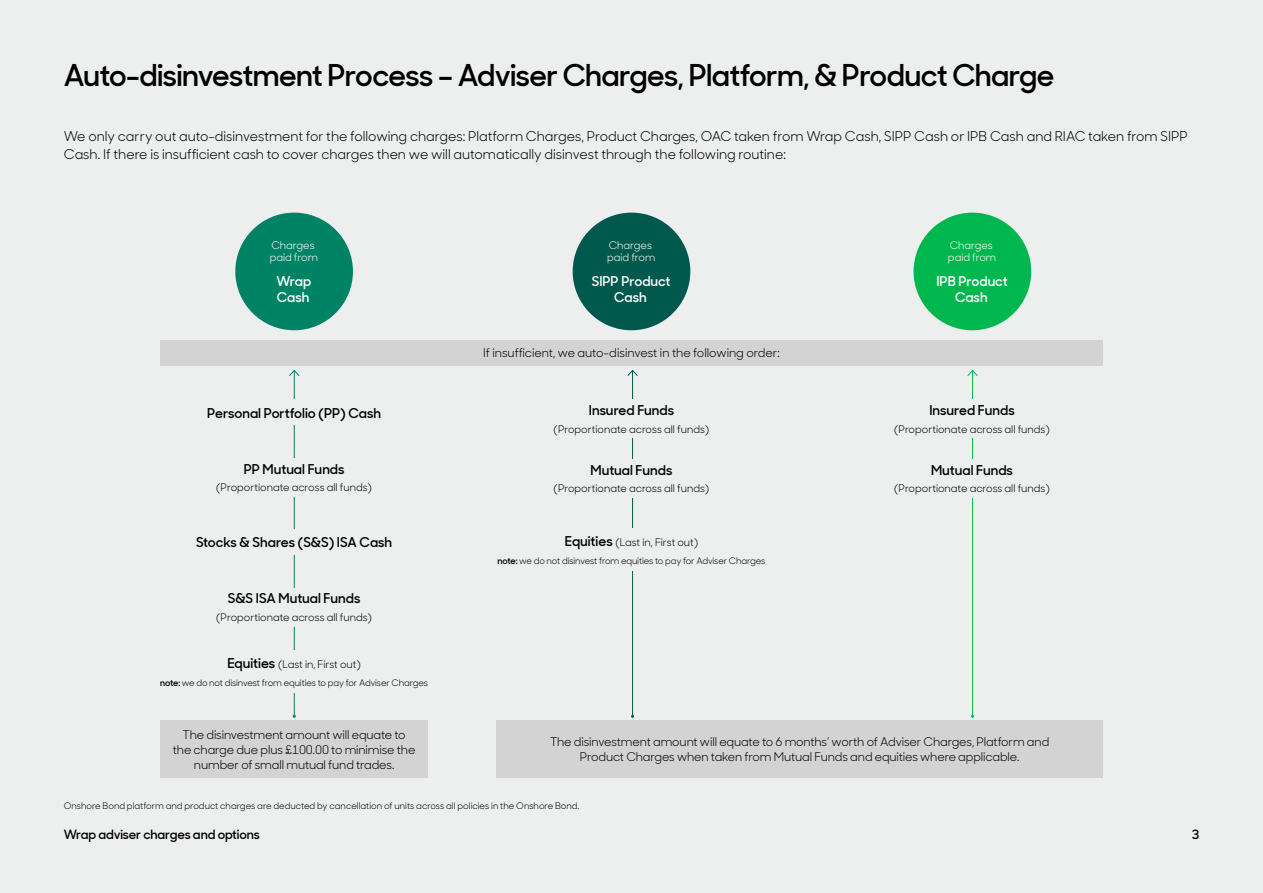
<style>
.page{position:relative;width:1263px;height:893px;background:#edeeee}
.page>*{position:absolute;margin:0;border:0;box-sizing:border-box;transform-origin:0 0}
.t1{font:600 30px "Sharp Sans Display No 1";letter-spacing:-.02em;color:#000}
.t2{font:13.5px/18px "Sharp Sans Display No 1";color:#000}
.t3{font:600 13.5px "Sharp Sans Display No 1";color:#000}
.t4{font:600 13.5px/16.5px "Sharp Sans Display No 1";color:#fff;text-align:center}
.t5{font:600 12.75px "Sharp Sans Display No 1";letter-spacing:-.01em;color:#000}
.t6{font:12px/15px "Sharp Sans Display No 1";letter-spacing:-.01em;color:#000;text-align:center}
.t7{font:10.5px "Sharp Sans Display No 1";color:#000}
.t8{font:10.5px/12px "Sharp Sans Display No 1";color:#fff}
.t9{font:9px "Sharp Sans Display No 1";letter-spacing:-.01em;color:#000}
.s1{font-weight:600;font-size:13.5px}
.s2{font-weight:600}
</style>
<div class="page">
<hr style="left:294px;top:370px;width:1px;height:346px;background:#008264">
<svg style="left:289px;top:369px;width:11px;height:8px"></svg>
<hr style="left:632px;top:370px;width:1px;height:346px;background:#00594c">
<svg style="left:627px;top:369px;width:11px;height:8px"></svg>
<hr style="left:972px;top:370px;width:1px;height:346px;background:#00b74f">
<svg style="left:967px;top:369px;width:11px;height:8px"></svg>
<div style="left:160px;top:400px;width:268px;height:25px;background:#edeeee"></div>
<div style="left:838px;top:400px;width:268px;height:38px;background:#edeeee"></div>
<div style="left:497px;top:400px;width:268px;height:38px;background:#edeeee"></div>
<div style="left:160px;top:458px;width:268px;height:38px;background:#edeeee"></div>
<div style="left:838px;top:459px;width:268px;height:38px;background:#edeeee"></div>
<div style="left:497px;top:459px;width:268px;height:38px;background:#edeeee"></div>
<div style="left:160px;top:529px;width:268px;height:26px;background:#edeeee"></div>
<div style="left:497px;top:529px;width:268px;height:42px;background:#edeeee"></div>
<div style="left:160px;top:588px;width:268px;height:38px;background:#edeeee"></div>
<div style="left:160px;top:651px;width:268px;height:42px;background:#edeeee"></div>
<div style="left:160px;top:721px;width:268px;height:57px;background:#d3d3d4"></div>
<div style="left:496px;top:721px;width:607px;height:57px;background:#d3d3d4"></div>
<div style="left:235px;top:213px;width:118px;height:117px;background:#008264;border-radius:50%"></div>
<div style="left:913px;top:213px;width:118px;height:117px;background:#00b74f;border-radius:50%"></div>
<div style="left:573px;top:213px;width:117px;height:117px;background:#00594c;border-radius:50%"></div>
<div style="left:160px;top:340px;width:943px;height:26px;background:#d3d3d4"></div>
<h1 class="t1" style="left:64px;top:52px;width:992px">Auto-disinvestment Process – Adviser Charges, Platform, &amp; Product Charge</h1>
<p class="t2" style="left:64px;top:126px;width:1125px">We only carry out auto-disinvestment for the following charges: Platform Charges, Product Charges, OAC taken from Wrap Cash, SIPP Cash or IPB Cash and RIAC taken from SIPP<br>Cash. If there is insufficient cash to cover charges then we will automatically disinvest through the following routine:</p>
<p class="t8" style="left:270px;top:238px;width:50px">Charges paid from</p>
<p class="t4" style="left:276px;top:272px;width:36px;text-align:left">Wrap<br>Cash</p>
<p class="t8" style="left:607px;top:238px;width:50px">Charges paid from</p>
<p class="t4" style="left:592px;top:272px;width:80px">SIPP Product<br>Cash</p>
<p class="t6" style="left:483px;top:345px;width:298px">If insufficient, we auto-disinvest in the following order:</p>
<p class="t8" style="left:948px;top:238px;width:50px">Charges paid from</p>
<p class="t4" style="left:936px;top:272px;width:73px">IPB Product<br>Cash</p>
<p class="t3" style="left:207px;top:402px;width:175px">Personal Portfolio (PP) Cash</p>
<p class="t3" style="left:929px;top:400px;width:87px">Insured Funds</p>
<p class="t7" style="left:894px;top:421px;width:157px">(Proportionate across all funds)</p>
<p class="t3" style="left:589px;top:400px;width:87px">Insured Funds</p>
<p class="t7" style="left:554px;top:421px;width:157px">(Proportionate across all funds)</p>
<p class="t3" style="left:244px;top:458px;width:102px">PP Mutual Funds</p>
<p class="t7" style="left:216px;top:479px;width:157px">(Proportionate across all funds)</p>
<p class="t3" style="left:590px;top:459px;width:83px">Mutual Funds</p>
<p class="t7" style="left:554px;top:480px;width:157px">(Proportionate across all funds)</p>
<p class="t3" style="left:196px;top:532px;width:198px">Stocks &amp; Shares (S&amp;S) ISA Cash</p>
<p class="t7" style="left:565px;top:534px;width:135px"><span class="s1">Equities</span> (Last in, First out)</p>
<p class="t9" style="left:498px;top:553px;width:269px"><span class="s2">note:</span> we do not disinvest from equities to pay for Adviser Charges</p>
<p class="t3" style="left:228px;top:588px;width:134px">S&amp;S ISA Mutual Funds</p>
<p class="t7" style="left:216px;top:609px;width:157px">(Proportionate across all funds)</p>
<p class="t7" style="left:227px;top:656px;width:135px"><span class="s1">Equities</span> (Last in, First out)</p>
<p class="t9" style="left:160px;top:675px;width:269px"><span class="s2">note:</span> we do not disinvest from equities to pay for Adviser Charges</p>
<p class="t3" style="left:931px;top:459px;width:83px">Mutual Funds</p>
<p class="t7" style="left:894px;top:480px;width:157px">(Proportionate across all funds)</p>
<p class="t6" style="left:173px;top:726px;width:244px">The disinvestment amount will equate to the charge due plus £100.00 to minimise the number of small mutual fund trades.</p>
<p class="t6" style="left:550px;top:734px;width:501px">The disinvestment amount will equate to 6 months’ worth of Adviser Charges, Platform and<br>Product Charges when taken from Mutual Funds and equities where applicable.</p>
<p class="t9" style="left:64px;top:799px;width:517px">Onshore Bond platform and product charges are deducted by cancellation of units across all policies in the Onshore Bond.</p>
<p class="t5" style="left:64px;top:824px;width:198px">Wrap adviser charges and options</p>
<p class="t5" style="left:1192px;top:824px;width:9px">3</p>
</div>
